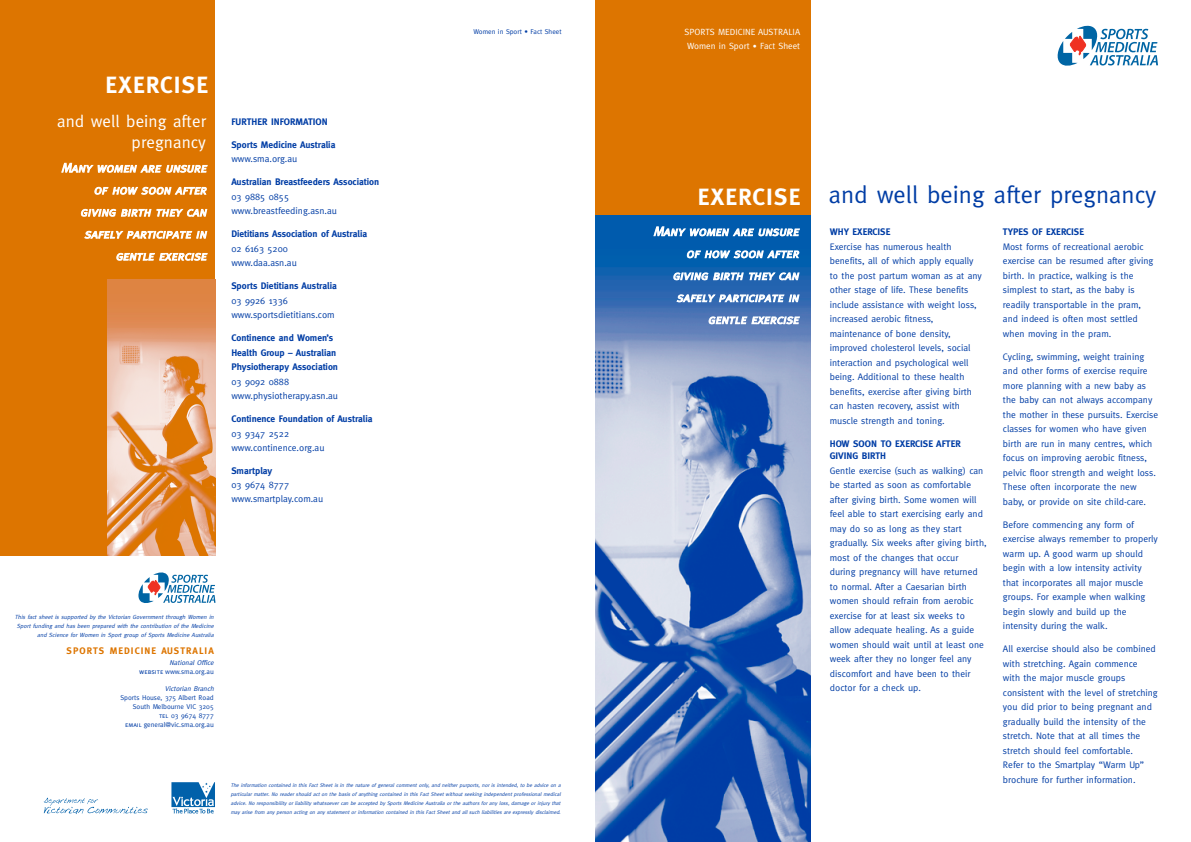
<style>
.page{position:relative;width:1191px;height:842px;background:#fff}
.page>*{position:absolute;margin:0;border:0;box-sizing:border-box;transform-origin:0 0}
.t1{font:24.5px "Meta";color:#003da5}
.t2{font:700 23.5px "Meta";letter-spacing:.055em;color:#fff}
.t3{font:17px/20.4px "Meta";letter-spacing:.005em;color:#fff;text-align:right}
.t4{font:italic 13px/22px "Meta Caps";color:#fff;text-align:right}
.t5{font:9.5px/14.5px "Meta";color:#003da5}
.t6{font:700 9.5px/14.5px "Meta";color:#003da5}
.t7{font:700 9.5px "Meta";letter-spacing:.105em;color:#dd7500}
.t8{font:9px/14px "Meta";color:#fff}
.t9{font:7px/9px "Meta";color:#003da5;text-align:right}
.t10{font:italic 7px/9px "Meta";color:#003da5;text-align:right}
.t11{font:italic 6px/9px "Meta";color:#003da5;text-align:right}
.t12{font:italic 5.3px/9px "Meta";color:#003da5;text-align:justify}
.s1{font-family:"Meta Caps";font-style:normal}
.s2{font-style:normal}
.s3{font-family:"Meta Caps"}
.s4{font-size:8px}
.s5{font-weight:700;font-size:23.5px;color:#fff}
</style>
<div class="page">
<div style="left:595px;top:0;width:216px;height:215px;background:#dd7500"></div>
<img style="left:595px;top:215px;width:216px;height:627px">
<div style="left:0;top:0;width:215px;height:556px;background:#dd7500"></div>
<svg style="left:1057px;top:26px;width:101px;height:40px"></svg>
<img style="left:108px;top:279px;width:107px;height:277px">
<svg style="left:138px;top:572px;width:77px;height:31px"></svg>
<svg style="left:43px;top:797px;width:105px;height:17px"></svg>
<svg style="left:171px;top:782px;width:44px;height:31px"></svg>
<h2 class="t2" style="left:105px;top:71px;width:104px">EXERCISE</h2>
<h3 class="t3" style="left:57px;top:111px;width:150px">and well being after pregnancy</h3>
<h3 class="t4" style="left:61px;top:157px;width:149px">Many women are unsure of how soon after giving birth they can safely participate in gentle exercise</h3>
<p class="t6" style="left:231px;top:114px;width:98px">FURTHER INFORMATION</p>
<p class="t6" style="left:231px;top:137px;width:106px">Sports Medicine Australia</p>
<p class="t5" style="left:231px;top:152px;width:67px">www.sma.org.au</p>
<p class="t6" style="left:231px;top:175px;width:149px">Australian Breastfeeders Association</p>
<p class="t5" style="left:231px;top:189px;width:107px">03 9885 0855 www.breastfeeding.asn.au</p>
<p class="t6" style="left:231px;top:227px;width:137px">Dietitians Association of Australia</p>
<p class="t5" style="left:231px;top:241px;width:67px">02 6163 5200 www.daa.asn.au</p>
<p class="t6" style="left:231px;top:279px;width:107px">Sports Dietitians Australia</p>
<p class="t5" style="left:231px;top:293px;width:105px">03 9926 1336 www.sportsdietitians.com</p>
<p class="t6" style="left:231px;top:331px;width:108px">Continence and Women’s<br>Health Group – Australian<br>Physiotherapy Association</p>
<p class="t5" style="left:231px;top:374px;width:108px">03 9092 0888 www.physiotherapy.asn.au</p>
<p class="t6" style="left:231px;top:412px;width:143px">Continence Foundation of Australia</p>
<p class="t5" style="left:231px;top:426px;width:95px">03 9347 2522 www.continence.org.au</p>
<p class="t6" style="left:231px;top:463px;width:43px">Smartplay</p>
<p class="t5" style="left:231px;top:477px;width:93px;line-height:14px">03 9674 8777 www.smartplay.com.au</p>
<p class="t9" style="left:473px;top:27px;width:90px">Women in Sport • Fact Sheet</p>
<p class="t11" style="left:15px;top:613px;width:201px">This fact sheet is supported by the Victorian Government through Women in<br>Sport funding and has been prepared with the contribution of the Medicine and Science for Women in Sport group of Sports Medicine Australia</p>
<p class="t7" style="left:67px;top:645px;width:149px">SPORTS MEDICINE AUSTRALIA</p>
<p class="t10" style="left:139px;top:658px;width:77px">National Office<br><span class="s1">website</span> <span class="s2">www.sma.org.au</span></p>
<p class="t10" style="left:165px;top:684px;width:52px">Victorian Branch</p>
<p class="t9" style="left:120px;top:693px;width:95px">Sports House, 375 Albert Road<br>South Melbourne VIC 3205<br><span class="s3">tel</span> 03 9674 8777<br><span class="s3">email</span> general@vic.sma.org.au</p>
<p class="t12" style="left:231px;top:780px;width:332px">The information contained in this Fact Sheet is in the nature of general comment only, and neither purports, nor is intended, to be advice on a particular matter. No reader should act on the basis of anything contained in this Fact Sheet without seeking independent professional medical advice. No responsibility or liability whatsoever can be accepted by Sports Medicine Australia or the authors for any loss, damage or injury that may arise from any person acting on any statement or information contained in this Fact Sheet and all such liabilities are expressly disclaimed.</p>
<p class="t8" style="left:684px;top:25px;width:117px">SPORTS MEDICINE AUSTRALIA<br>Women in Sport <span class="s4">•</span> Fact Sheet</p>
<h1 class="t1" style="left:698px;top:180px;width:460px"><span class="s5">EXERCISE</span> and well being after pregnancy</h1>
<p class="t6" style="left:830px;top:225px;width:62px">WHY EXERCISE</p>
<p class="t5" style="left:830px;top:239px;width:154px">Exercise has numerous health benefits, all of which apply equally to the post partum woman as at any other stage of life. These benefits include assistance with weight loss, increased aerobic fitness, maintenance of bone density, improved cholesterol levels, social interaction and psychological well being. Additional to these health benefits, exercise after giving birth can hasten recovery, assist with muscle strength and toning.</p>
<p class="t6" style="left:830px;top:437px;width:132px;line-height:12.5px">HOW SOON TO EXERCISE AFTER<br>GIVING BIRTH</p>
<p class="t5" style="left:830px;top:463px;width:158px">Gentle exercise (such as walking) can be started as soon as comfortable after giving birth. Some women will feel able to start exercising early and may do so as long as they start gradually. Six weeks after giving birth, most of the changes that occur<br>during pregnancy will have returned to normal. After a Caesarian birth women should refrain from aerobic exercise for at least six weeks to allow adequate healing. As a guide women should wait until at least one week after they no longer feel any discomfort and have been to their doctor for a check up.</p>
<h3 class="t4" style="left:653px;top:220px;width:149px">Many women are unsure of how soon after giving birth they can safely participate in gentle exercise</h3>
<p class="t6" style="left:1003px;top:225px;width:83px">TYPES OF EXERCISE</p>
<p class="t5" style="left:1003px;top:239px;width:152px">Most forms of recreational aerobic exercise can be resumed after giving birth. In practice, walking is the simplest to start, as the baby is readily transportable in the pram, and indeed is often most settled when moving in the pram.</p>
<p class="t5" style="left:1003px;top:349px;width:157px">Cycling, swimming, weight training and other forms of exercise require more planning with a new baby as the baby can not always accompany the mother in these pursuits. Exercise classes for women who have given birth are run in many centres, which focus on improving aerobic fitness, pelvic floor strength and weight loss.<br>These often incorporate the new baby, or provide on site child-care.</p>
<p class="t5" style="left:1003px;top:517px;width:156px">Before commencing any form of exercise always remember to properly warm up. A good warm up should begin with a low intensity activity that incorporates all major muscle groups. For example when walking begin slowly and build up the intensity during the walk.</p>
<p class="t5" style="left:1003px;top:642px;width:156px">All exercise should also be combined with stretching. Again commence<br>with the major muscle groups consistent with the level of stretching you did prior to being pregnant and gradually build the intensity of the stretch. Note that at all times the stretch should feel comfortable.<br>Refer to the Smartplay “Warm Up” brochure for further information.</p>
</div>
